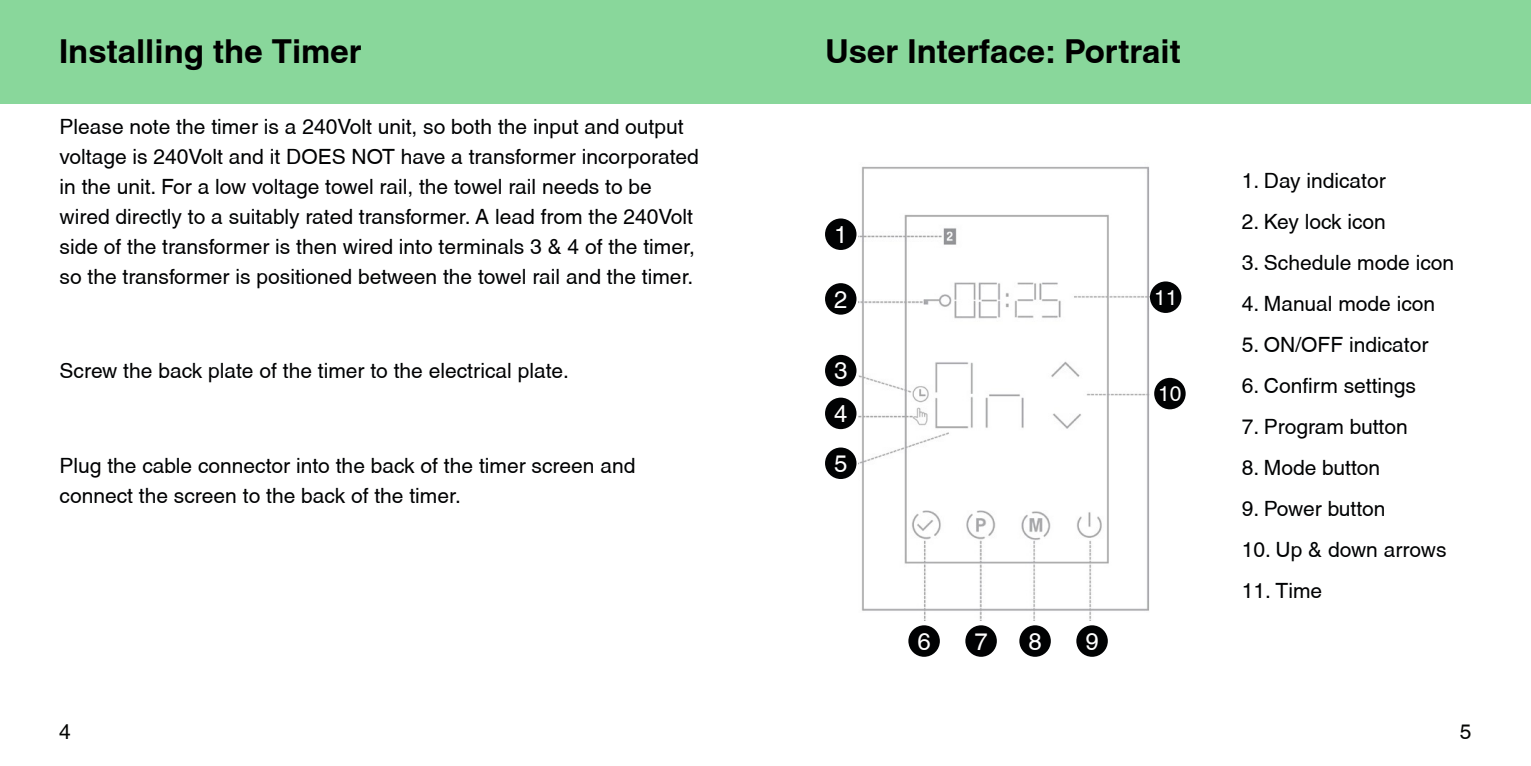
<style>
.page{position:relative;width:1531px;height:766px;background:#fff}
.page>*{position:absolute;margin:0;border:0;box-sizing:border-box;transform-origin:0 0}
.t1{font:700 33px "Helvetica";color:#000}
.t2{font:24px "Helvetica";color:#fff}
.t3{font:21px/30px "Helvetica";color:#010203}
.t4{font:21px "Helvetica";color:#fff}
.t5{font:21px "Helvetica";color:#040503}
</style>
<div class="page">
<div style="left:0;top:0;width:1531px;height:104px;background:#89d79b"></div>
<img style="left:858px;top:166px;width:292px;height:454px">
<div style="left:825px;top:218px;width:31px;height:32px;background:#010203;border-radius:50%"></div>
<div style="left:825px;top:283px;width:31px;height:31px;background:#010203;border-radius:50%"></div>
<div style="left:825px;top:355px;width:31px;height:31px;background:#010203;border-radius:50%"></div>
<div style="left:825px;top:397px;width:31px;height:32px;background:#010203;border-radius:50%"></div>
<div style="left:825px;top:447px;width:31px;height:32px;background:#010203;border-radius:50%"></div>
<div style="left:908px;top:625px;width:32px;height:31px;background:#010203;border-radius:50%"></div>
<div style="left:965px;top:625px;width:32px;height:31px;background:#010203;border-radius:50%"></div>
<div style="left:1019px;top:625px;width:32px;height:31px;background:#010203;border-radius:50%"></div>
<div style="left:1076px;top:625px;width:32px;height:31px;background:#010203;border-radius:50%"></div>
<div style="left:1154px;top:378px;width:31px;height:31px;background:#010203;border-radius:50%"></div>
<div style="left:1150px;top:281px;width:31px;height:32px;background:#010203;border-radius:50%"></div>
<p class="t1" style="left:59px;top:31px;width:304px">Installing the Timer</p>
<p class="t1" style="left:825px;top:31px;width:357px">User Interface: Portrait</p>
<p class="t3" style="left:60px;top:112px;width:641px">Please note the timer is a 240Volt unit, so both the input and output voltage is 240Volt and it DOES NOT have a transformer incorporated in the unit. For a low voltage towel rail, the towel rail needs to be wired directly to a suitably rated transformer. A lead from the 240Volt side of the transformer is then wired into terminals 3 &amp; 4 of the timer, so the transformer is positioned between the towel rail and the timer.</p>
<p class="t3" style="left:60px;top:356px;width:511px">Screw the back plate of the timer to the electrical plate.</p>
<p class="t3" style="left:60px;top:450px;width:577px">Plug the cable connector into the back of the timer screen and connect the screen to the back of the timer.</p>
<p class="t2" style="left:834px;top:220px;width:15px">1</p>
<p class="t2" style="left:834px;top:285px;width:15px">2</p>
<p class="t2" style="left:834px;top:357px;width:15px">3</p>
<p class="t2" style="left:834px;top:399px;width:15px">4</p>
<p class="t2" style="left:834px;top:449px;width:15px">5</p>
<p class="t4" style="left:1154px;top:285px;width:25px">11</p>
<p class="t4" style="left:1158px;top:381px;width:25px">10</p>
<p class="t2" style="left:917px;top:627px;width:15px">6</p>
<p class="t2" style="left:974px;top:627px;width:15px">7</p>
<p class="t2" style="left:1028px;top:627px;width:15px">8</p>
<p class="t2" style="left:1085px;top:627px;width:15px">9</p>
<p class="t3" style="left:1242px;top:165px;width:145px">1. Day indicator</p>
<p class="t3" style="left:1242px;top:206px;width:146px">2. Key lock icon</p>
<p class="t3" style="left:1242px;top:247px;width:214px">3. Schedule mode icon</p>
<p class="t3" style="left:1242px;top:288px;width:195px">4. Manual mode icon</p>
<p class="t3" style="left:1242px;top:329px;width:188px">5. ON/OFF indicator</p>
<p class="t3" style="left:1242px;top:370px;width:176px">6. Confirm settings</p>
<p class="t3" style="left:1242px;top:411px;width:167px">7. Program button</p>
<p class="t3" style="left:1242px;top:452px;width:140px">8. Mode button</p>
<p class="t3" style="left:1242px;top:493px;width:145px">9. Power button</p>
<p class="t3" style="left:1242px;top:534px;width:206px">10. Up &amp; down arrows</p>
<p class="t3" style="left:1242px;top:575px;width:82px">11. Time</p>
<p class="t5" style="left:59px;top:718px;width:13px">4</p>
<p class="t5" style="left:1460px;top:718px;width:13px">5</p>
</div>
